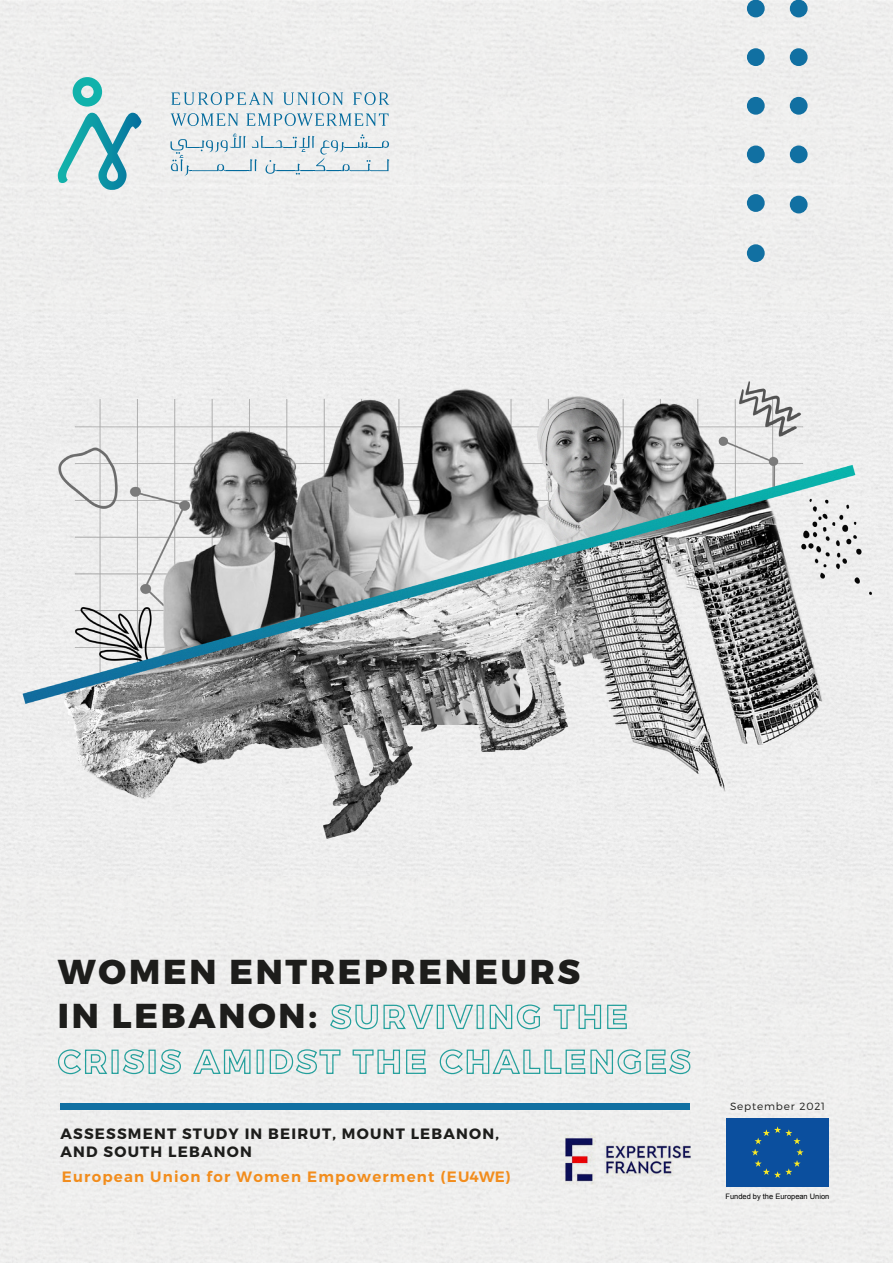
<style>
.page{position:relative;width:893px;height:1263px;background:#fff}
.page>*{position:absolute;margin:0;border:0;box-sizing:border-box;transform-origin:0 0}
.t1{font:800 34.5px/44.8px "Montserrat";letter-spacing:.08em;color:#1d1d1b}
.t2{font:700 15px/18px "Montserrat";letter-spacing:.08em;color:#1d1d1b}
.t3{font:600 15px "Montserrat";letter-spacing:.08em;color:#f28d1d}
.t4{font:300 10.5px "Montserrat";letter-spacing:.08em;color:#1d1d1b}
.t5{font:7.5px "Arial";color:#000}
</style>
<div class="page">
<div style="left:0;top:0;width:893px;height:312px;background:#eee"></div>
<div style="left:0;top:876px;width:893px;height:387px;background:#efeeee"></div>
<svg style="left:73px;top:77px;width:29px;height:30px"></svg>
<svg style="left:58px;top:113px;width:84px;height:78px"></svg>
<svg style="left:171px;top:92px;width:102px;height:13px"></svg>
<svg style="left:283px;top:92px;width:60px;height:13px"></svg>
<svg style="left:353px;top:92px;width:36px;height:13px"></svg>
<svg style="left:171px;top:113px;width:67px;height:13px"></svg>
<svg style="left:247px;top:113px;width:142px;height:13px"></svg>
<svg style="left:171px;top:133px;width:218px;height:43px"></svg>
<svg style="left:329px;top:1004px;width:105px;height:26px"></svg>
<div style="left:437px;top:1005px;width:7px;height:24px;border:1px solid #24a09c"></div>
<svg style="left:446px;top:1004px;width:28px;height:26px"></svg>
<div style="left:477px;top:1005px;width:7px;height:24px;border:1px solid #24a09c"></div>
<svg style="left:489px;top:1004px;width:52px;height:26px"></svg>
<svg style="left:553px;top:1004px;width:74px;height:26px"></svg>
<svg style="left:57px;top:1049px;width:51px;height:26px"></svg>
<div style="left:111px;top:1049px;width:8px;height:25px;border:1px solid #24a09c"></div>
<svg style="left:122px;top:1049px;width:23px;height:26px"></svg>
<div style="left:149px;top:1049px;width:7px;height:25px;border:1px solid #24a09c"></div>
<svg style="left:159px;top:1049px;width:23px;height:26px"></svg>
<svg style="left:192px;top:1049px;width:59px;height:25px"></svg>
<div style="left:257px;top:1049px;width:7px;height:25px;border:1px solid #24a09c"></div>
<svg style="left:269px;top:1049px;width:72px;height:26px"></svg>
<svg style="left:352px;top:1049px;width:74px;height:25px"></svg>
<svg style="left:439px;top:1049px;width:252px;height:26px"></svg>
<div style="left:726px;top:1118px;width:103px;height:69px;background:#0b4f9e"></div>
<svg style="left:752px;top:1126px;width:51px;height:52px"></svg>
<img style="left:553px;top:1124px;width:151px;height:71px">
<div style="left:60px;top:1104px;width:630px;height:6px;background:#1170a2"></div>
<img style="left:0;top:312px;width:893px;height:564px">
<div style="left:790px;top:0;width:18px;height:17px;background:#1170a2;border-radius:50%"></div>
<div style="left:790px;top:48px;width:18px;height:18px;background:#1170a2;border-radius:50%"></div>
<div style="left:790px;top:97px;width:18px;height:18px;background:#1170a2;border-radius:50%"></div>
<div style="left:790px;top:146px;width:18px;height:17px;background:#1170a2;border-radius:50%"></div>
<div style="left:790px;top:196px;width:18px;height:17px;background:#1170a2;border-radius:50%"></div>
<div style="left:747px;top:0;width:18px;height:17px;background:#1170a2;border-radius:50%"></div>
<div style="left:747px;top:48px;width:18px;height:18px;background:#1170a2;border-radius:50%"></div>
<div style="left:747px;top:97px;width:18px;height:18px;background:#1170a2;border-radius:50%"></div>
<div style="left:747px;top:146px;width:18px;height:17px;background:#1170a2;border-radius:50%"></div>
<div style="left:747px;top:194px;width:18px;height:18px;background:#1170a2;border-radius:50%"></div>
<div style="left:747px;top:244px;width:18px;height:18px;background:#1170a2;border-radius:50%"></div>
<p class="t1" style="left:58px;top:950px;width:524px">WOMEN ENTREPRENEURS<br>IN LEBANON:</p>
<p class="t2" style="left:60px;top:1125px;width:440px">ASSESSMENT STUDY IN BEIRUT, MOUNT LEBANON,<br>AND SOUTH LEBANON</p>
<p class="t3" style="left:62px;top:1167px;width:450px">European Union for Women Empowerment (EU4WE)</p>
<p class="t4" style="left:730px;top:1099px;width:97px">September 2021</p>
<p class="t5" style="left:725px;top:1191px;width:105px">Funded by the European Union</p>
</div>
